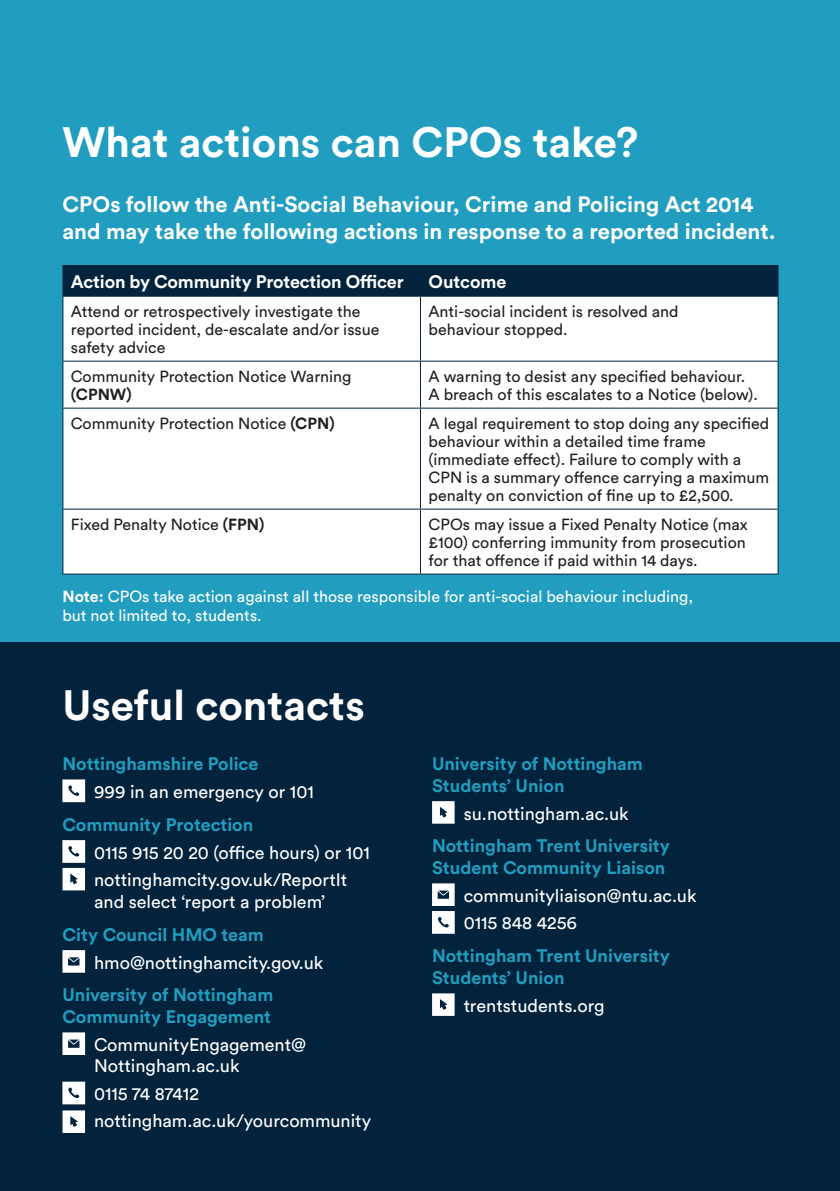
<style>
.page{position:relative;width:840px;height:1191px;background:#fff}
.page>*{position:absolute;margin:0;border:0;box-sizing:border-box;transform-origin:0 0}
.t1{font:700 42px "Circular Pro";color:#fff}
.t2{font:700 22px/26.4px "Circular Pro";color:#fff}
.t3{font:18px/21.6px "Circular Pro";color:#fff}
.t4{font:700 18px/21.6px "Circular Pro";color:#219ebf}
.t5{font:700 18px "Circular Pro";letter-spacing:-.01em;color:#fff}
.t6{font:16px/18px "Circular Pro";color:#231f20}
.t7{font:16px/19.2px "Circular Pro";color:#fff}
.s1{font-weight:700}
</style>
<div class="page">
<div style="left:0;top:0;width:839px;height:1191px;background:#219ebf"></div>
<div style="left:0;top:642px;width:839px;height:549px;background:#03223b"></div>
<svg style="left:62px;top:779px;width:23px;height:23px"></svg>
<svg style="left:62px;top:840px;width:23px;height:22px"></svg>
<svg style="left:62px;top:868px;width:23px;height:22px"></svg>
<svg style="left:62px;top:950px;width:23px;height:22px"></svg>
<svg style="left:62px;top:1032px;width:23px;height:23px"></svg>
<svg style="left:62px;top:1081px;width:23px;height:23px"></svg>
<svg style="left:62px;top:1110px;width:23px;height:23px"></svg>
<svg style="left:432px;top:801px;width:22px;height:22px"></svg>
<svg style="left:432px;top:883px;width:22px;height:50px"></svg>
<svg style="left:432px;top:993px;width:22px;height:23px"></svg>
<div style="left:63px;top:266px;width:357px;height:30px;background:#03223b"></div>
<div style="left:420px;top:266px;width:357px;height:30px;background:#03223b"></div>
<div style="left:63px;top:297px;width:714px;height:276px;background:#fff"></div>
<hr style="left:62px;top:266px;width:1px;height:30px;background:#03223b">
<hr style="left:62px;top:265px;width:358px;height:1px;background:#03223b">
<hr style="left:420px;top:265px;width:358px;height:1px;background:#03223b">
<hr style="left:777px;top:266px;width:1px;height:30px;background:#03223b">
<hr style="left:62px;top:297px;width:1px;height:64px;background:#03223b">
<hr style="left:62px;top:296px;width:358px;height:1px;background:#03223b">
<hr style="left:420px;top:296px;width:358px;height:1px;background:#03223b">
<hr style="left:420px;top:297px;width:1px;height:64px;background:#03223b">
<hr style="left:777px;top:297px;width:1px;height:64px;background:#03223b">
<hr style="left:62px;top:362px;width:1px;height:45px;background:#03223b">
<hr style="left:62px;top:408px;width:1px;height:100px;background:#03223b">
<hr style="left:62px;top:361px;width:358px;height:1px;background:#03223b">
<hr style="left:420px;top:361px;width:358px;height:1px;background:#03223b">
<hr style="left:420px;top:362px;width:1px;height:45px;background:#03223b">
<hr style="left:777px;top:362px;width:1px;height:45px;background:#03223b">
<hr style="left:420px;top:408px;width:1px;height:100px;background:#03223b">
<hr style="left:777px;top:408px;width:1px;height:100px;background:#03223b">
<hr style="left:62px;top:407px;width:358px;height:1px;background:#03223b">
<hr style="left:420px;top:407px;width:358px;height:1px;background:#03223b">
<hr style="left:62px;top:509px;width:1px;height:64px;background:#03223b">
<hr style="left:62px;top:508px;width:358px;height:1px;background:#03223b">
<hr style="left:420px;top:508px;width:358px;height:1px;background:#03223b">
<hr style="left:420px;top:509px;width:1px;height:64px;background:#03223b">
<hr style="left:777px;top:509px;width:1px;height:64px;background:#03223b">
<hr style="left:62px;top:573px;width:358px;height:1px;background:#03223b">
<hr style="left:420px;top:573px;width:358px;height:1px;background:#03223b">
<p class="t1" style="left:62px;top:114px;width:577px">What actions can CPOs take?</p>
<p class="t2" style="left:62px;top:190px;width:714px">CPOs follow the Anti-Social Behaviour, Crime and Policing Act 2014 and may take the following actions in response to a reported incident.</p>
<p class="t5" style="left:71px;top:269px;width:334px">Action by Community Protection Officer</p>
<p class="t5" style="left:428px;top:269px;width:79px">Outcome</p>
<p class="t6" style="left:71px;top:302px;width:310px">Attend or retrospectively investigate the reported incident, de-escalate and/or issue safety advice</p>
<p class="t6" style="left:428px;top:302px;width:251px">Anti-social incident is resolved and behaviour stopped.</p>
<p class="t6" style="left:71px;top:367px;width:282px">Community Protection Notice Warning <span class="s1">(CPNW)</span></p>
<p class="t6" style="left:428px;top:367px;width:330px">A warning to desist any specified behaviour.<br>A breach of this escalates to a Notice (below).</p>
<p class="t6" style="left:71px;top:414px;width:265px">Community Protection Notice <span class="s1">(CPN)</span></p>
<p class="t6" style="left:428px;top:414px;width:342px">A legal requirement to stop doing any specified behaviour within a detailed time frame (immediate effect). Failure to comply with a CPN is a summary offence carrying a maximum penalty on conviction of fine up to £2,500.</p>
<p class="t6" style="left:71px;top:515px;width:195px">Fixed Penalty Notice <span class="s1">(FPN)</span></p>
<p class="t6" style="left:428px;top:515px;width:320px">CPOs may issue a Fixed Penalty Notice (max £100) conferring immunity from prosecution for that offence if paid within 14 days.</p>
<p class="t7" style="left:62px;top:586px;width:631px"><span class="s1">Note:</span> CPOs take action against all those responsible for anti-social behaviour including, but not limited to, students.</p>
<p class="t1" style="left:62px;top:676px;width:304px">Useful contacts</p>
<p class="t4" style="left:62px;top:752px;width:197px">Nottinghamshire Police</p>
<p class="t3" style="left:94px;top:780px;width:221px">999 in an emergency or 101</p>
<p class="t4" style="left:62px;top:813px;width:192px">Community Protection</p>
<p class="t3" style="left:94px;top:840px;width:277px">0115 915 20 20 (office hours) or 101</p>
<p class="t3" style="left:94px;top:868px;width:254px">nottinghamcity.gov.uk/ReportIt and select ‘report a problem’</p>
<p class="t4" style="left:62px;top:923px;width:203px">City Council HMO team</p>
<p class="t3" style="left:94px;top:950px;width:231px">hmo@nottinghamcity.gov.uk</p>
<p class="t4" style="left:62px;top:983px;width:212px">University of Nottingham<br>Community Engagement</p>
<p class="t3" style="left:94px;top:1032px;width:213px">CommunityEngagement@<br>Nottingham.ac.uk</p>
<p class="t3" style="left:94px;top:1082px;width:106px">0115 74 87412</p>
<p class="t3" style="left:94px;top:1109px;width:278px">nottingham.ac.uk/yourcommunity</p>
<p class="t4" style="left:432px;top:752px;width:212px">University of Nottingham<br>Students’ Union</p>
<p class="t3" style="left:463px;top:801px;width:166px">su.nottingham.ac.uk</p>
<p class="t4" style="left:432px;top:834px;width:239px">Nottingham Trent University</p>
<p class="t4" style="left:432px;top:856px;width:235px">Student Community Liaison</p>
<p class="t3" style="left:463px;top:884px;width:234px">communityliaison@ntu.ac.uk</p>
<p class="t3" style="left:463px;top:911px;width:115px">0115 848 4256</p>
<p class="t4" style="left:432px;top:944px;width:239px">Nottingham Trent University<br>Students’ Union</p>
<p class="t3" style="left:463px;top:993px;width:142px">trentstudents.org</p>
</div>
